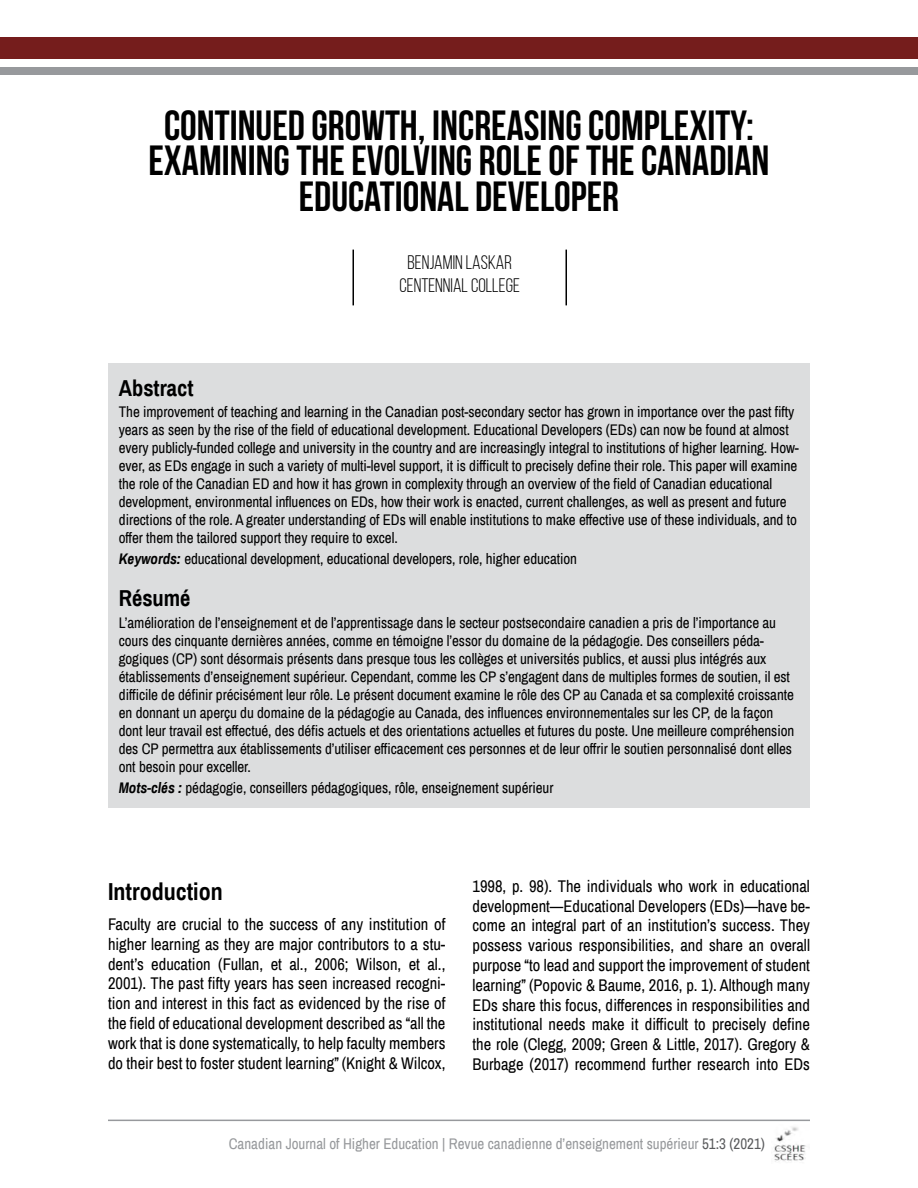
<style>
.page{position:relative;width:918px;height:1188px;background:#fff}
.page>*{position:absolute;margin:0;border:0;box-sizing:border-box;transform-origin:0 0}
.t1{font:700 42px/36px "Bebas Neue";color:#000;text-align:center}
.t2{font:700 24px "Archivo Narrow";color:#000}
.t3{font:700 22.5px "Archivo Narrow";color:#000}
.t4{font:19.5px/23.4px "Bebas Neue";color:#000;text-align:center}
.t5{font:16.5px/19.8px "Archivo Narrow";color:#000;text-align:justify}
.t6{font:15px/18px "Archivo Narrow";letter-spacing:-.005em;color:#000}
.t7{font:15px "Archivo Narrow";color:#97999c}
.s1{font-weight:700;font-style:italic}
.s2{color:#5a5b5d}
</style>
<div class="page">
<hr style="left:108px;top:1120px;width:702px;height:1px;background:#97999c">
<div style="left:0;top:38px;width:918px;height:21px;background:#751d1c"></div>
<div style="left:0;top:67px;width:918px;height:7px;background:#97999c"></div>
<img style="left:774px;top:1127px;width:32px;height:35px">
<div style="left:108px;top:364px;width:702px;height:444px;background:#dcddde"></div>
<hr style="left:566px;top:250px;width:1px;height:55px;background:#000">
<hr style="left:352px;top:250px;width:2px;height:55px;background:#000">
<h1 class="t1" style="left:148px;top:106px;width:623px">CONTINUED GROWTH, INCREASING COMPLEXITY:<br>EXAMINING THE EVOLVING ROLE OF THE CANADIAN<br>EDUCATIONAL DEVELOPER</h1>
<h3 class="t4" style="left:400px;top:250px;width:122px">BENJAMIN LASKAR<br>CENTENNIAL COLLEGE</h3>
<h3 class="t3" style="left:119px;top:372px;width:76px">Abstract</h3>
<p class="t6" style="left:119px;top:402px;width:682px">The improvement of teaching and learning in the Canadian post-secondary sector has grown in importance over the past fifty years as seen by the rise of the field of educational development. Educational Developers (EDs) can now be found at almost every publicly-funded college and university in the country and are increasingly integral to institutions of higher learning. How&shy;ever, as EDs engage in such a variety of multi-level support, it is difficult to precisely define their role. This paper will examine the role of the Canadian ED and how it has grown in complexity through an overview of the field of Canadian educational development, environmental influences on EDs, how their work is enacted, current challenges, as well as present and future directions of the role. A greater understanding of EDs will enable institutions to make effective use of these individuals, and to offer them the tailored support they require to excel.</p>
<p class="t6" style="left:119px;top:549px;width:460px"><span class="s1">Keywords:</span> educational development, educational developers, role, higher education</p>
<h3 class="t3" style="left:119px;top:582px;width:73px">Résumé</h3>
<p class="t6" style="left:119px;top:614px;width:677px">L’amélioration de l’enseignement et de l’apprentissage dans le secteur postsecondaire canadien a pris de l’importance au cours des cinquante dernières années, comme en témoigne l’essor du domaine de la pédagogie. Des conseillers péda&shy;gogiques (CP) sont désormais présents dans presque tous les collèges et universités publics, et aussi plus intégrés aux établissements d’enseignement supérieur. Cependant, comme les CP s’engagent dans de multiples formes de soutien, il est difficile de définir précisément leur rôle. Le présent document examine le rôle des CP au Canada et sa complexité croissante en donnant un aperçu du domaine de la pédagogie au Canada, des influences environnementales sur les CP, de la façon dont leur travail est effectué, des défis actuels et des orientations actuelles et futures du poste. Une meilleure compréhension des CP permettra aux établissements d’utiliser efficacement ces personnes et de leur offrir le soutien personnalisé dont elles ont besoin pour exceller.</p>
<p class="t6" style="left:119px;top:779px;width:436px"><span class="s1">Mots-clés :</span> pédagogie, conseillers pédagogiques, rôle, enseignement supérieur</p>
<h2 class="t2" style="left:108px;top:874px;width:116px">Introduction</h2>
<p class="t5" style="left:108px;top:914px;width:339px">Faculty are crucial to the success of any institution of higher learning as they are major contributors to a stu&shy;dent’s education (Fullan, et al., 2006; Wilson, et al., 2001). The past fifty years has seen increased recogni&shy;tion and interest in this fact as evidenced by the rise of the field of educational development described as “all the work that is done systematically, to help faculty members do their best to foster student learning” (Knight &amp; Wilcox,</p>
<p class="t5" style="left:473px;top:876px;width:339px">1998, p. 98). The individuals who work in educational development—Educational Developers (EDs)—have be&shy;come an integral part of an institution’s success. They possess various responsibilities, and share an overall purpose “to lead and support the improvement of student learning” (Popovic &amp; Baume, 2016, p. 1). Although many EDs share this focus, differences in responsibilities and institutional needs make it difficult to precisely define the role (Clegg, 2009; Green &amp; Little, 2017). Gregory &amp; Burbage (2017) recommend further research into EDs</p>
<p class="t7" style="left:229px;top:1133px;width:538px">Canadian Journal of Higher Education | Revue canadienne d’enseignement supérieur <span class="s2">51:3 (2021)</span></p>
</div>
